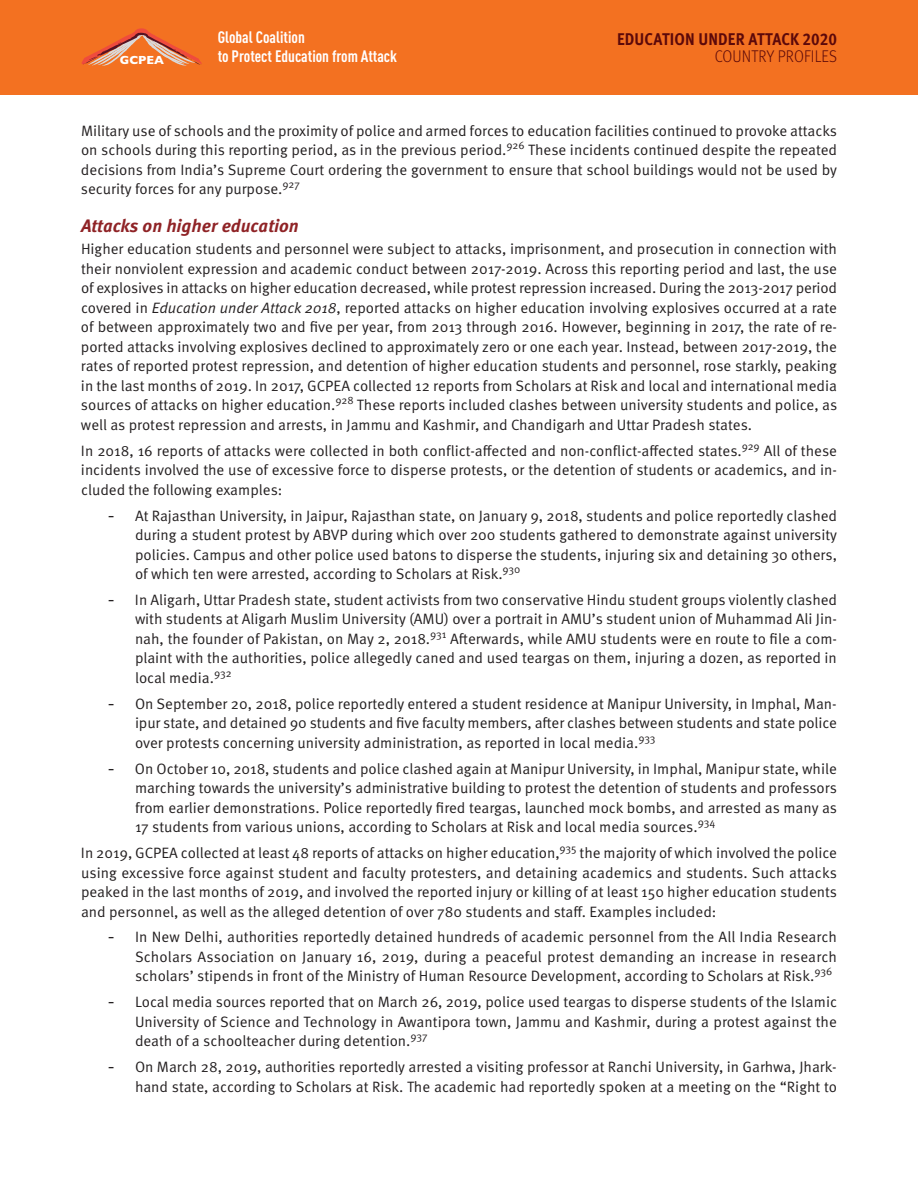
<style>
.page{position:relative;width:918px;height:1188px;background:#fff}
.page>*{position:absolute;margin:0;border:0;box-sizing:border-box;transform-origin:0 0}
.t1{font:italic 700 18px "Meta Pro";color:#8f2326}
.t2{font:700 16.95px "Meta Pro";letter-spacing:.01em;color:#5c090a;scale:.9 1}
.t3{font:300 16.95px "Meta Pro";letter-spacing:.01em;color:#5c090a;scale:.9 1}
.t4{font:700 16.35px/19.4px "DIN Cond";color:#fff}
.t5{font:15px/19.5px "Meta Pro Norm";color:#231f20;text-align:justify}
.t6{font:700 11.85px "Gill Sans";color:#fff}
.s1{font-family:"Meta Pro Norm Ita"}
.s2{font-family:"Georgia";font-size:16.5px}
</style>
<div class="page">
<div style="left:0;top:0;width:918px;height:95px;background:#f37121"></div>
<svg style="left:81px;top:28px;width:121px;height:38px"></svg>
<p class="t4" style="left:218px;top:29px;width:181px">Global Coalition<br>to Protect Education from Attack</p>
<p class="t2" style="left:617px;top:29px;width:246px">EDUCATION UNDER ATTACK 2020</p>
<p class="t6" style="left:120px;top:56px;width:46px">GCPEA</p>
<p class="t3" style="left:715px;top:47px;width:137px">COUNTRY PROFILES</p>
<p class="t5" style="left:81px;top:122px;width:758px">Military use of schools and the proximity of police and armed forces to education facilities continued to provoke attacks on schools during this reporting period, as in the previous period.<sup>926</sup> These incidents continued despite the repeated decisions from India’s Supreme Court ordering the government to ensure that school buildings would not be used by security forces for any purpose.<sup>927</sup></p>
<p class="t1" style="left:81px;top:218px;width:219px">Attacks on higher education</p>
<p class="t5" style="left:81px;top:240px;width:758px">Higher education students and personnel were subject to attacks, imprisonment, and prosecution in connection with their nonviolent expression and academic conduct between 2017-2019. Across this reporting period and last, the use of explosives in attacks on higher education decreased, while protest repression increased. During the 2013-2017 period covered in <span class="s1">Education under Attack 2018</span>, reported attacks on higher education involving explosives occurred at a rate of between approximately two and five per year, from 2013 through 2016. However, beginning in 2017, the rate of re&shy;ported attacks involving explosives declined to approximately zero or one each year. Instead, between 2017-2019, the rates of reported protest repression, and detention of higher education students and personnel, rose starkly, peaking in the last months of 2019. In 2017, GCPEA collected 12 reports from Scholars at Risk and local and international media sources of attacks on higher education.<sup>928</sup> These reports included clashes between university students and police, as well as protest repression and arrests, in Jammu and Kashmir, and Chandigarh and Uttar Pradesh states.</p>
<p class="t5" style="left:81px;top:442px;width:758px">In 2018, 16 reports of attacks were collected in both conflict-affected and non-conflict-affected states.<sup>929</sup> All of these incidents involved the use of excessive force to disperse protests, or the detention of students or academics, and in&shy;cluded the following examples:</p>
<p class="t5" style="left:135px;top:507px;width:704px;text-indent:-27px"><span class="s2">-</span> At Rajasthan University, in Jaipur, Rajasthan state, on January 9, 2018, students and police reportedly clashed during a student protest by ABVP during which over 200 students gathered to demonstrate against university policies. Campus and other police used batons to disperse the students, injuring six and detaining 30 others, of which ten were arrested, according to Scholars at Risk.<sup>930</sup></p>
<p class="t5" style="left:135px;top:591px;width:704px;text-indent:-27px"><span class="s2">-</span> In Aligarh, Uttar Pradesh state, student activists from two conservative Hindu student groups violently clashed with students at Aligarh Muslim University (AMU) over a portrait in AMU’s student union of Muhammad Ali Jin&shy;nah, the founder of Pakistan, on May 2, 2018.<sup>931</sup> Afterwards, while AMU students were en route to file a com&shy;plaint with the authorities, police allegedly caned and used teargas on them, injuring a dozen, as reported in local media.<sup>932</sup></p>
<p class="t5" style="left:135px;top:695px;width:704px;text-indent:-27px"><span class="s2">-</span> On September 20, 2018, police reportedly entered a student residence at Manipur University, in Imphal, Man&shy;ipur state, and detained 90 students and five faculty members, after clashes between students and state police over protests concerning university administration, as reported in local media.<sup>933</sup></p>
<p class="t5" style="left:135px;top:760px;width:704px;text-indent:-27px"><span class="s2">-</span> On October 10, 2018, students and police clashed again at Manipur University, in Imphal, Manipur state, while marching towards the university’s administrative building to protest the detention of students and professors from earlier demonstrations. Police reportedly fired teargas, launched mock bombs, and arrested as many as 17 students from various unions, according to Scholars at Risk and local media sources.<sup>934</sup></p>
<p class="t5" style="left:81px;top:844px;width:758px">In 2019, GCPEA collected at least 48 reports of attacks on higher education,<sup>935</sup> the majority of which involved the police using excessive force against student and faculty protesters, and detaining academics and students. Such attacks peaked in the last months of 2019, and involved the reported injury or killing of at least 150 higher education students and personnel, as well as the alleged detention of over 780 students and staff. Examples included:</p>
<p class="t5" style="left:135px;top:929px;width:704px;text-indent:-27px"><span class="s2">-</span> In New Delhi, authorities reportedly detained hundreds of academic personnel from the All India Research Scholars Association on January 16, 2019, during a peaceful protest demanding an increase in research scholars’ stipends in front of the Ministry of Human Resource Development, according to Scholars at Risk.<sup>936</sup></p>
<p class="t5" style="left:135px;top:993px;width:704px;text-indent:-27px"><span class="s2">-</span> Local media sources reported that on March 26, 2019, police used teargas to disperse students of the Islamic University of Science and Technology in Awantipora town, Jammu and Kashmir, during a protest against the death of a schoolteacher during detention.<sup>937</sup></p>
<p class="t5" style="left:108px;top:1058px;width:731px;text-align:right"><span class="s2">-</span> On March 28, 2019, authorities reportedly arrested a visiting professor at Ranchi University, in Garhwa, Jhark&shy;hand state, according to Scholars at Risk. The academic had reportedly spoken at a meeting on the “Right to</p>
</div>
